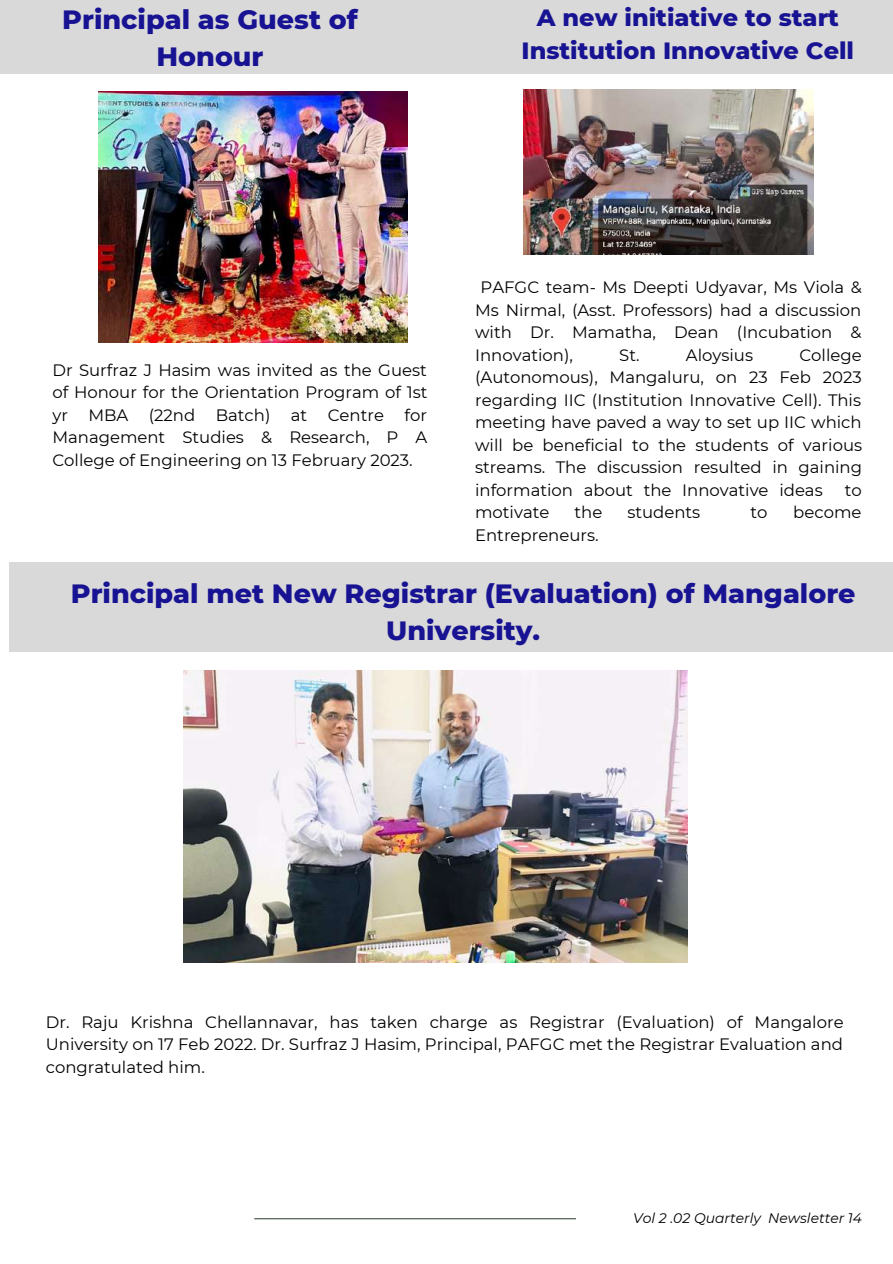
<style>
.page{position:relative;width:893px;height:1264px;background:#fff}
.page>*{position:absolute;margin:0;border:0;box-sizing:border-box;transform-origin:0 0}
.t1{font:800 27px/37px "Montserrat";color:#181392;text-align:center}
.t2{font:800 24px/32.5px "Montserrat";color:#181392;text-align:center}
.t3{font:16.5px/22.5px "Montserrat";color:#000;text-align:justify}
.t4{font:italic 13.95px "Montserrat";color:#000}
</style>
<div class="page">
<hr style="left:254px;top:1218px;width:322px;height:1px;background:#3e4e40">
<div style="left:0;top:0;width:892px;height:74px;background:#d9d9d9"></div>
<div style="left:9px;top:562px;width:883px;height:90px;background:#d9d9d9"></div>
<img style="left:98px;top:91px;width:309px;height:251px">
<img style="left:183px;top:670px;width:504px;height:292px">
<img style="left:523px;top:89px;width:290px;height:165px">
<h1 class="t1" style="left:62px;top:1px;width:297px">Principal as Guest of<br>Honour</h1>
<h2 class="t2" style="left:521px;top:1px;width:334px">A new initiative to start<br>Institution Innovative Cell</h2>
<p class="t3" style="left:52px;top:358px;width:376px">Dr Surfraz J Hasim was invited as the Guest of Honour for the Orientation Program of 1st yr MBA (22nd Batch) at Centre for Management Studies &amp; Research, P A College of Engineering on 13 February 2023.</p>
<p class="t3" style="left:475px;top:276px;width:388px;text-indent:5px">PAFGC team- Ms Deepti Udyavar, Ms Viola &amp; Ms Nirmal, (Asst. Professors) had a discussion with Dr. Mamatha, Dean (Incubation &amp; Innovation),</p>
<p class="t3" style="left:475px;top:343px;width:388px;text-indent:324px">College (Autonomous), Mangaluru, on 23 Feb 2023 regarding IIC (Institution Innovative Cell). This meeting have paved a way to set up IIC which will be beneficial to the students of various streams. The discussion resulted in gaining information about the Innovative ideas</p>
<p class="t3" style="left:619px;top:343px;width:22px">St.</p>
<p class="t3" style="left:685px;top:343px;width:69px">Aloysius</p>
<p class="t3" style="left:844px;top:478px;width:19px">to</p>
<p class="t3" style="left:475px;top:501px;width:76px">motivate</p>
<p class="t3" style="left:574px;top:501px;width:29px">the</p>
<p class="t3" style="left:627px;top:501px;width:74px">students</p>
<p class="t3" style="left:750px;top:501px;width:19px">to</p>
<p class="t3" style="left:793px;top:501px;width:70px">become</p>
<p class="t3" style="left:475px;top:523px;width:125px">Entrepreneurs.</p>
<h1 class="t1" style="left:71px;top:574px;width:786px">Principal met New Registrar (Evaluation) of Mangalore<br>University.</h1>
<p class="t3" style="left:46px;top:1010px;width:799px">Dr. Raju Krishna Chellannavar, has taken charge as Registrar (Evaluation) of Mangalore University on 17 Feb 2022. Dr. Surfraz J Hasim, Principal, PAFGC met the Registrar Evaluation and congratulated him.</p>
<p class="t4" style="left:633px;top:1209px;width:231px">Vol 2 .02 Quarterly Newsletter 14</p>
</div>
